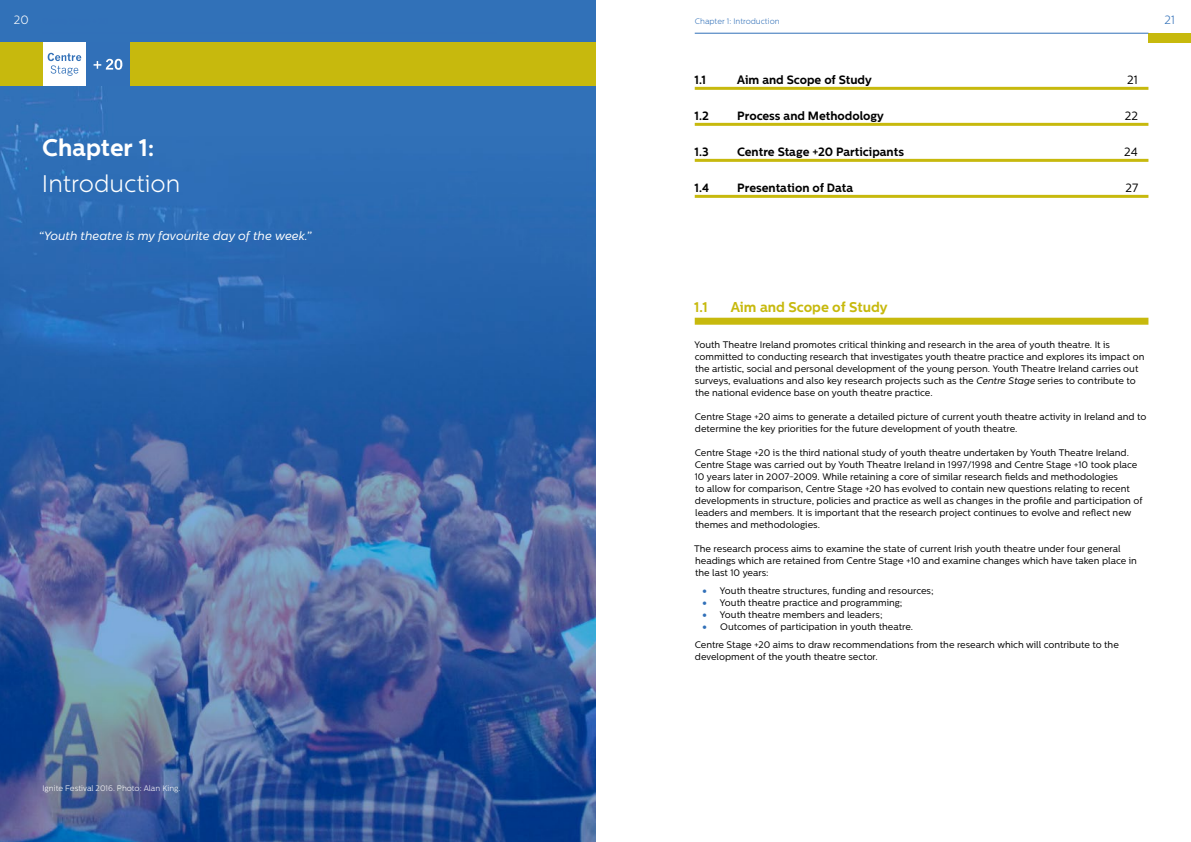
<style>
.page{position:relative;width:1191px;height:842px;background:#fff}
.page>*{position:absolute;margin:0;border:0;box-sizing:border-box;transform-origin:0 0}
.t1{font:300 24px "Centrale Sans";color:#fff}
.t2{font:700 24px "Centrale Sans";color:#fff}
.t3{font:700 14px "Centrale Sans";color:#c7b90d}
.t4{font:700 12px "Centrale Sans";color:#000}
.t5{font:italic 12px "Centrale Sans";color:#fff}
.t6{font:12px "Centrale Sans";color:#000}
.t7{font:300 12px "Centrale Sans";color:#3170b8}
.t8{font:9.5px/12px "Centrale Sans";color:#000}
.t9{font:300 8px "Centrale Sans";color:#fff}
.t10{font:300 8px "Centrale Sans";color:#3170b8}
.s1{font-style:italic}
.s2{color:#3170b8}
</style>
<div class="page">
<div style="left:1148px;top:33px;width:43px;height:10px;background:#c7b90d"></div>
<hr style="left:694px;top:33px;width:454px;height:1px;background:#3170b8">
<img style="left:0;top:0;width:595px;height:842px">
<hr style="left:43px;top:33px;width:453px;height:1px;background:#3170b8">
<div style="left:86px;top:43px;width:44px;height:43px;background:#3170b8"></div>
<div style="left:43px;top:43px;width:43px;height:43px;background:#fff"></div>
<svg style="left:48px;top:53px;width:33px;height:23px"></svg>
<svg style="left:94px;top:59px;width:28px;height:11px"></svg>
<div style="left:0;top:43px;width:43px;height:43px;background:#c7b90d"></div>
<div style="left:130px;top:43px;width:465px;height:43px;background:#c7b90d"></div>
<hr style="left:694px;top:87px;width:454px;height:3px;background:#c7b90d">
<hr style="left:694px;top:123px;width:454px;height:3px;background:#c7b90d">
<hr style="left:694px;top:159px;width:454px;height:3px;background:#c7b90d">
<hr style="left:694px;top:195px;width:454px;height:3px;background:#c7b90d">
<div style="left:694px;top:318px;width:454px;height:7px;background:#c7b90d"></div>
<h1 class="t2" style="left:42px;top:133px;width:113px">Chapter 1:</h1>
<h1 class="t1" style="left:42px;top:170px;width:140px">Introduction</h1>
<p class="t5" style="left:38px;top:229px;width:274px">“Youth theatre is my favourite day of the week.”</p>
<p class="t9" style="left:43px;top:783px;width:139px">Ignite Festival 2016. Photo: Alan King.</p>
<p class="t10" style="left:694px;top:17px;width:86px">Chapter 1: Introduction</p>
<p class="t7" style="left:1164px;top:13px;width:12px">21</p>
<p class="t4" style="left:694px;top:73px;width:13px">1.1</p>
<p class="t4" style="left:737px;top:73px;width:136px">Aim and Scope of Study</p>
<p class="t6" style="left:1127px;top:73px;width:12px">21</p>
<p class="t4" style="left:694px;top:109px;width:16px">1.2</p>
<p class="t4" style="left:737px;top:109px;width:148px">Process and Methodology</p>
<p class="t6" style="left:1124px;top:109px;width:15px">22</p>
<p class="t4" style="left:694px;top:145px;width:16px">1.3</p>
<p class="t4" style="left:737px;top:145px;width:168px">Centre Stage +20 Participants</p>
<p class="t6" style="left:1124px;top:145px;width:15px">24</p>
<p class="t4" style="left:694px;top:181px;width:16px">1.4</p>
<p class="t4" style="left:737px;top:181px;width:118px">Presentation of Data</p>
<p class="t6" style="left:1125px;top:181px;width:14px">27</p>
<h2 class="t3" style="left:694px;top:299px;width:15px">1.1</h2>
<h2 class="t3" style="left:730px;top:299px;width:158px">Aim and Scope of Study</h2>
<p class="t8" style="left:694px;top:339px;width:451px">Youth Theatre Ireland promotes critical thinking and research in the area of youth theatre. It is committed to conducting research that investigates youth theatre practice and explores its impact on the artistic, social and personal development of the young person. Youth Theatre Ireland carries out surveys, evaluations and also key research projects such as the <span class="s1">Centre Stage</span> series to contribute to the national evidence base on youth theatre practice.</p>
<p class="t8" style="left:694px;top:411px;width:453px">Centre Stage +20 aims to generate a detailed picture of current youth theatre activity in Ireland and to determine the key priorities for the future development of youth theatre.</p>
<p class="t8" style="left:694px;top:447px;width:449px">Centre Stage +20 is the third national study of youth theatre undertaken by Youth Theatre Ireland.<br>Centre Stage was carried out by Youth Theatre Ireland in 1997/1998 and Centre Stage +10 took place 10 years later in 2007-2009. While retaining a core of similar research fields and methodologies<br>to allow for comparison, Centre Stage +20 has evolved to contain new questions relating to recent developments in structure, policies and practice as well as changes in the profile and participation of leaders and members. It is important that the research project continues to evolve and reflect new themes and methodologies.</p>
<p class="t8" style="left:694px;top:543px;width:444px">The research process aims to examine the state of current Irish youth theatre under four general headings which are retained from Centre Stage +10 and examine changes which have taken place in the last 10 years:</p>
<p class="t8" style="left:702px;top:585px;width:233px"><span class="s2">•</span> Youth theatre structures, funding and resources;</p>
<p class="t8" style="left:702px;top:597px;width:201px"><span class="s2">•</span> Youth theatre practice and programming;</p>
<p class="t8" style="left:702px;top:609px;width:181px"><span class="s2">•</span> Youth theatre members and leaders;</p>
<p class="t8" style="left:694px;top:618px;width:426px;line-height:18px;text-indent:8px"><span class="s2">•</span> Outcomes of participation in youth theatre.<br>Centre Stage +20 aims to draw recommendations from the research which will contribute to the</p>
<p class="t8" style="left:695px;top:651px;width:184px">development of the youth theatre sector.</p>
</div>
